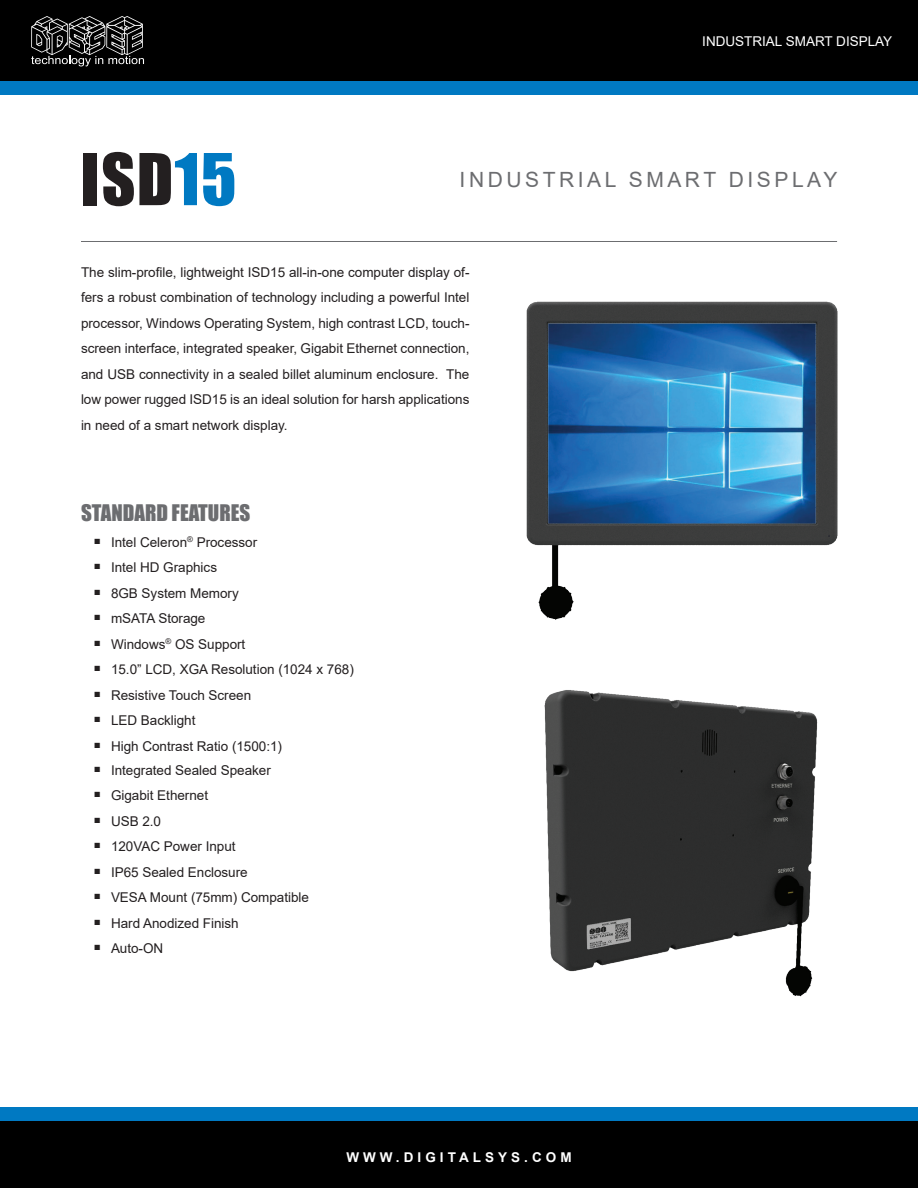
<style>
.page{position:relative;width:918px;height:1188px;background:#fff}
.page>*{position:absolute;margin:0;border:0;box-sizing:border-box;transform-origin:0 0}
.t1{font:66px "Impact";letter-spacing:.02em;color:#231f20}
.t2{font:21px "Arial";letter-spacing:.17em;color:#6c6d70}
.t3{font:21px "Impact";color:#6c6d70}
.t4{font:13.5px/25.5px "Arial";color:#231f20}
.t5{font:13.5px "Arial";color:#fff}
.t6{font:700 13.5px "Arial";letter-spacing:.3em;color:#fff}
.s1{color:#0079c2}
</style>
<div class="page">
<div style="left:0;top:0;width:918px;height:82px;background:#000"></div>
<svg style="left:31px;top:16px;width:113px;height:50px"></svg>
<div style="left:0;top:81px;width:918px;height:13px;background:#0079c2"></div>
<div style="left:0;top:1120px;width:918px;height:68px;background:#000"></div>
<div style="left:0;top:1107px;width:918px;height:13px;background:#0079c2"></div>
<hr style="left:81px;top:241px;width:756px;height:1px;background:#6c6d70">
<img style="left:526px;top:301px;width:312px;height:319px">
<img style="left:544px;top:690px;width:274px;height:307px">
<h1 class="t1" style="left:81px;top:128px;width:157px">ISD<span class="s1">15</span></h1>
<p class="t5" style="left:702px;top:32px;width:192px">INDUSTRIAL SMART DISPLAY</p>
<h2 class="t2" style="left:460px;top:165px;width:379px">INDUSTRIAL SMART DISPLAY</h2>
<p class="t4" style="left:81px;top:259px;width:390px;text-align:justify">The slim-profile, lightweight ISD15 all-in-one computer display of&shy;fers a robust combination of technology including a powerful Intel processor, Windows Operating System, high contrast LCD, touch&shy;screen interface, integrated speaker, Gigabit Ethernet connection, and USB connectivity in a sealed billet aluminum enclosure. The low power rugged ISD15 is an ideal solution for harsh applications in need of a smart network display.</p>
<h2 class="t3" style="left:81px;top:497px;width:171px">STANDARD FEATURES</h2>
<p class="t4" style="left:111px;top:529px;width:244px">Intel Celeron<sup>®</sup> Processor<br>Intel HD Graphics<br>8GB System Memory<br>mSATA Storage<br>Windows<sup>®</sup> OS Support<br>15.0” LCD, XGA Resolution (1024 x 768)<br>Resistive Touch Screen<br>LED Backlight<br>High Contrast Ratio (1500:1)</p>
<p class="t4" style="left:111px;top:757px;width:200px">Integrated Sealed Speaker<br>Gigabit Ethernet<br>USB 2.0<br>120VAC Power Input<br>IP65 Sealed Enclosure<br>VESA Mount (75mm) Compatible<br>Hard Anodized Finish<br>Auto-ON</p>
<p class="t6" style="left:346px;top:1148px;width:227px">WWW.DIGITALSYS.COM</p>
</div>
